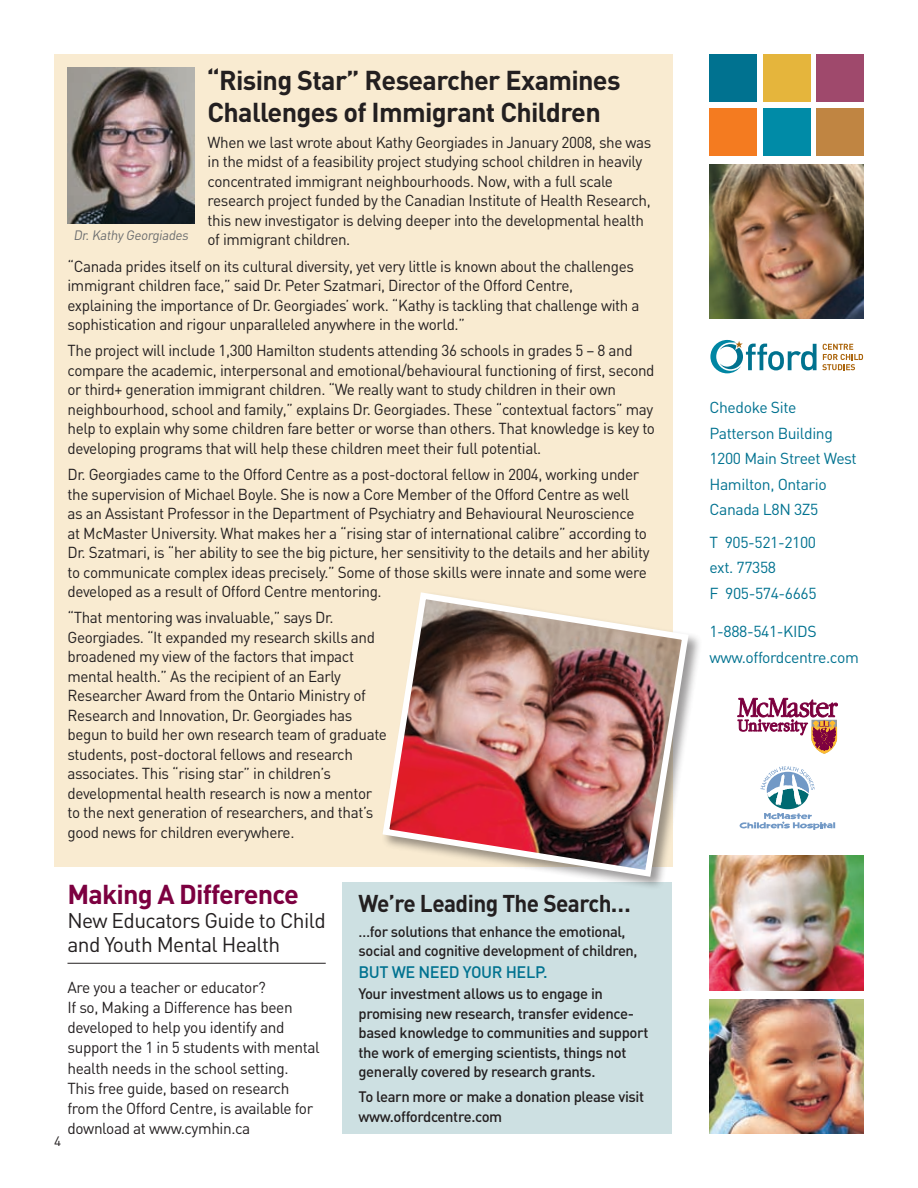
<style>
.page{position:relative;width:918px;height:1188px;background:#fff}
.page>*{position:absolute;margin:0;border:0;box-sizing:border-box;transform-origin:0 0}
.t1{font:700 27px/31.5px "DIN";letter-spacing:-.025em;color:#231f20}
.t2{font:700 27px "DIN";letter-spacing:-.03em;color:#7c0040}
.t3{font:700 24px "DIN";letter-spacing:-.025em;color:#231f20;scale:.94 1}
.t4{font:21px/24px "DIN";letter-spacing:-.03em;color:#231f20}
.t5{font:500 16.5px "DIN";letter-spacing:-.025em;color:#007290}
.t6{font:15.75px/19.5px "DIN";letter-spacing:-.025em;color:#231f20}
.t7{font:15.75px/25.5px "DIN";letter-spacing:-.025em;color:#007290}
.t8{font:500 15px/19.5px "DIN";letter-spacing:-.025em;color:#231f20}
.t9{font:13.5px "DIN";color:#6d6f71}
.t10{font:13.5px "DIN";color:#231f20}
</style>
<div class="page">
<hr style="left:68px;top:963px;width:258px;height:1px;background:#231f20">
<svg style="left:710px;top:340px;width:153px;height:33px"></svg>
<img style="left:710px;top:165px;width:154px;height:154px">
<svg style="left:738px;top:698px;width:100px;height:56px"></svg>
<svg style="left:740px;top:766px;width:95px;height:64px"></svg>
<div style="left:709px;top:108px;width:48px;height:48px;background:#f47b20"></div>
<div style="left:763px;top:108px;width:48px;height:48px;background:#008ba7"></div>
<div style="left:709px;top:54px;width:48px;height:47px;background:#007290"></div>
<div style="left:763px;top:54px;width:48px;height:47px;background:#e5b53c"></div>
<div style="left:816px;top:54px;width:48px;height:47px;background:#9f496c"></div>
<div style="left:816px;top:108px;width:48px;height:48px;background:#c08542"></div>
<img style="left:709px;top:855px;width:155px;height:135px">
<img style="left:709px;top:999px;width:155px;height:135px">
<div style="left:54px;top:54px;width:618px;height:813px;background:#f9ebd1"></div>
<img style="left:68px;top:68px;width:126px;height:156px">
<div style="left:342px;top:882px;width:330px;height:252px;background:#cde0e2"></div>
<div style="left:380px;top:590px;width:322px;height:300px;background:#231f20;opacity:.45"></div>
<img style="left:380px;top:589px;width:312px;height:291px">
<h1 class="t1" style="left:207px;top:63px;width:415px">“Rising Star” Researcher Examines<br>Challenges of Immigrant Children</h1>
<p class="t6" style="left:208px;top:132px;width:445px">When we last wrote about Kathy Georgiades in January 2008, she was in the midst of a feasibility project studying school children in heavily concentrated immigrant neighbourhoods. Now, with a full scale research project funded by the Canadian Institute of Health Research, this new investigator is delving deeper into the developmental health of immigrant children.</p>
<p class="t6" style="left:68px;top:256px;width:574px">“Canada prides itself on its cultural diversity, yet very little is known about the challenges immigrant children face,” said Dr. Peter Szatmari, Director of the Offord Centre, explaining the importance of Dr. Georgiades’ work. “Kathy is tackling that challenge with a sophistication and rigour unparalleled anywhere in the world.”</p>
<p class="t6" style="left:68px;top:341px;width:589px">The project will include 1,300 Hamilton students attending 36 schools in grades 5 – 8 and compare the academic, interpersonal and emotional/behavioural functioning of first, second or third+ generation immigrant children. “We really want to study children in their own neighbourhood, school and family,” explains Dr. Georgiades. These “contextual factors” may help to explain why some children fare better or worse than others. That knowledge is key to developing programs that will help these children meet their full potential.</p>
<p class="t6" style="left:68px;top:464px;width:584px">Dr. Georgiades came to the Offord Centre as a post-doctoral fellow in 2004, working under the supervision of Michael Boyle. She is now a Core Member of the Offord Centre as well<br>as an Assistant Professor in the Department of Psychiatry and Behavioural Neuroscience at McMaster University. What makes her a “rising star of international calibre” according to Dr. Szatmari, is “her ability to see the big picture, her sensitivity to the details and her ability to communicate complex ideas precisely.” Some of those skills were innate and some were developed as a result of Offord Centre mentoring.</p>
<p class="t6" style="left:68px;top:608px;width:321px">“That mentoring was invaluable,” says Dr.<br>Georgiades. “It expanded my research skills and broadened my view of the factors that impact mental health.” As the recipient of an Early Researcher Award from the Ontario Ministry of Research and Innovation, Dr. Georgiades has begun to build her own research team of graduate students, post-doctoral fellows and research associates. This “rising star” in children’s developmental health research is now a mentor to the next generation of researchers, and that’s good news for children everywhere.</p>
<p class="t9" style="left:73px;top:227px;width:119px">Dr.Kathy Georgiades</p>
<h1 class="t2" style="left:68px;top:877px;width:233px">Making A Difference</h1>
<h3 class="t4" style="left:68px;top:908px;width:260px">New Educators Guide to Child and Youth Mental Health</h3>
<p class="t6" style="left:68px;top:976px;width:254px;line-height:20.2px">Are you a teacher or educator?<br>If so, Making a Difference has been developed to help you identify and support the 1 in 5 students with mental health needs in the school setting.<br>This free guide, based on research from the Offord Centre, is available for download at www.cymhin.ca</p>
<p class="t10" style="left:54px;top:1133px;width:9px">4</p>
<h2 class="t3" style="left:359px;top:887px;width:291px">We’re Leading The Search…</h2>
<p class="t8" style="left:359px;top:921px;width:281px">…for solutions that enhance the emotional, social and cognitive development of children,</p>
<p class="t5" style="left:359px;top:961px;width:191px">but we need your help.</p>
<p class="t8" style="left:359px;top:984px;width:291px">Your investment allows us to engage in promising new research, transfer evidence&shy;based knowledge to communities and support the work of emerging scientists, things not generally covered by research grants.</p>
<p class="t8" style="left:359px;top:1087px;width:287px">To learn more or make a donation please visit www.offordcentre.com</p>
<p class="t7" style="left:710px;top:395px;width:149px">Chedoke Site<br>Patterson Building<br>1200 Main Street West<br>Hamilton, Ontario<br>Canada L8N 3Z5</p>
<p class="t7" style="left:710px;top:529px;width:109px">T 905-521-2100 ext. 77358<br>F 905-574-6665</p>
<p class="t7" style="left:710px;top:619px;width:151px">1-888-541-KIDS www.offordcentre.com</p>
</div>
